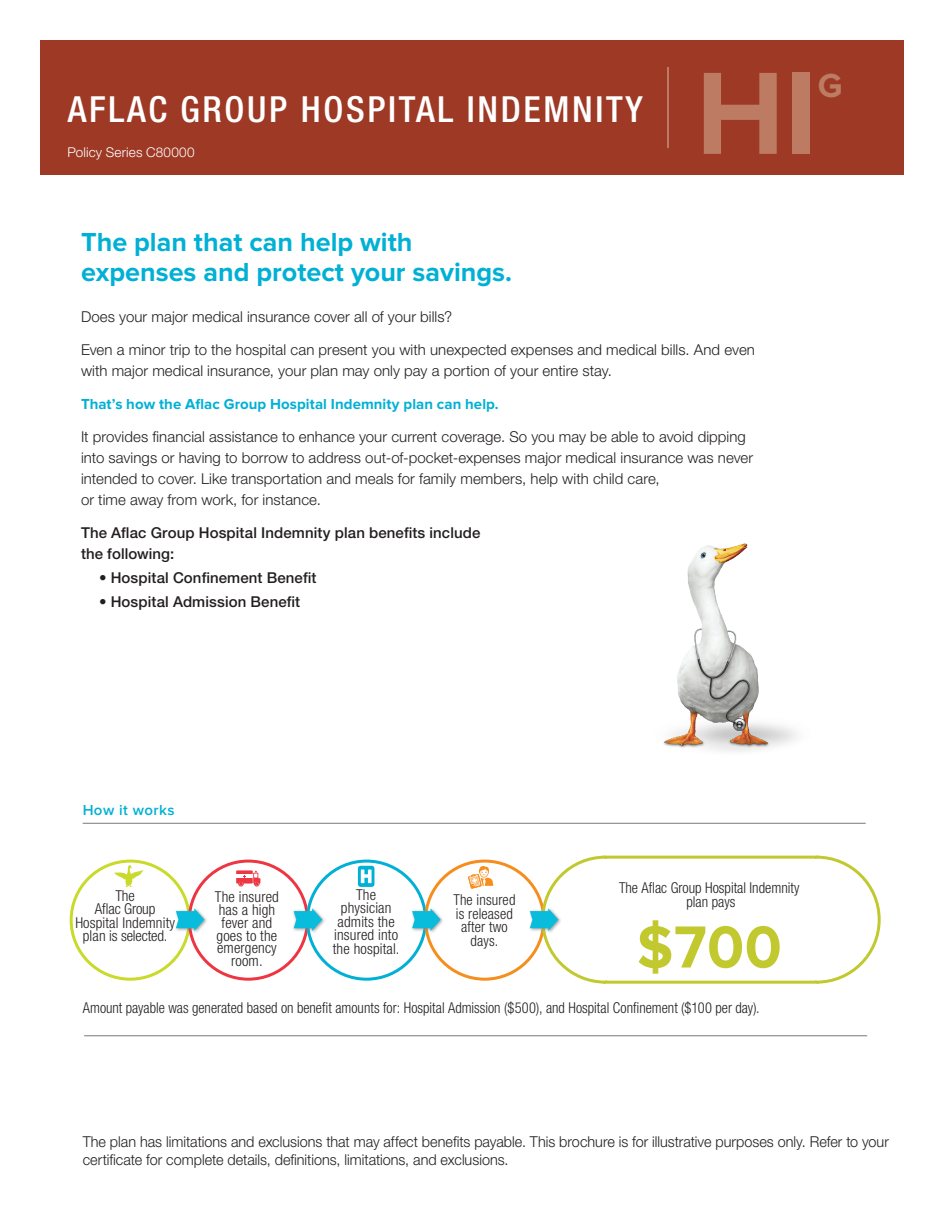
<style>
.page{position:relative;width:945px;height:1215px;background:#fff}
.page>*{position:absolute;margin:0;border:0;box-sizing:border-box;transform-origin:0 0}
.t1{font:700 121.5px "Proxima Nova";color:#bc7b62}
.t2{font:700 61.5px "Proxima Nova";color:#c1c92f}
.t3{font:500 condensed 36px "Helvetica Neue LTCE";letter-spacing:.075em;color:#fff}
.t4{font:700 34.5px "Proxima Nova";color:#bc7b62}
.t5{font:700 27px/30px "Proxima Nova";color:#00b0d5}
.t6{font:300 15px/21px "Helvetica Neue CELT";letter-spacing:.005em;color:#231f20}
.t7{font:300 condensed 15px/13.5px "Helvetica Neue LTCE";letter-spacing:.01em;color:#231f20;text-align:center}
.t8{font:300 15px/18px "Helvetica Neue CELT";letter-spacing:.005em;color:#231f20;scale:.96 1}
.t9{font:500 15px/21px "Helvetica Neue CELT";letter-spacing:.005em;color:#231f20}
.t10{font:300 condensed 15px "Helvetica Neue LTCE";letter-spacing:.01em;color:#231f20;scale:.96 1}
.t11{font:700 15px "Proxima Nova";letter-spacing:.005em;color:#00b0d5}
.t12{font:600 15px "Proxima Nova";letter-spacing:.03em;color:#00b0d5}
.t13{font:300 13.5px "Helvetica Neue CELT";letter-spacing:.01em;color:#fff}
</style>
<div class="page">
<div style="left:40px;top:40px;width:864px;height:136px;background:#9d3925"></div>
<img style="left:663px;top:543px;width:134px;height:209px">
<hr style="left:667px;top:68px;width:1px;height:80px;background:#bc7b62">
<hr style="left:83px;top:823px;width:783px;height:1px;background:#86878a">
<hr style="left:84px;top:1035px;width:783px;height:1px;background:#86878a">
<div style="left:70px;top:860px;width:121px;height:121px;border:3px solid #c9da2b;border-radius:50%"></div>
<div style="left:174px;top:907px;width:34px;height:28px;background:#808285;opacity:.75"></div>
<svg style="left:176px;top:908px;width:28px;height:23px"></svg>
<div style="left:292px;top:907px;width:34px;height:28px;background:#808285;opacity:.75"></div>
<svg style="left:294px;top:908px;width:28px;height:23px"></svg>
<div style="left:411px;top:907px;width:34px;height:28px;background:#808285;opacity:.75"></div>
<svg style="left:412px;top:908px;width:29px;height:23px"></svg>
<div style="left:528px;top:907px;width:34px;height:28px;background:#808285;opacity:.75"></div>
<svg style="left:530px;top:855px;width:351px;height:129px"></svg>
<svg style="left:114px;top:865px;width:29px;height:22px"></svg>
<svg style="left:236px;top:870px;width:17px;height:14px"></svg>
<svg style="left:253px;top:871px;width:7px;height:15px"></svg>
<hr style="left:236px;top:875px;width:17px;height:3px;background:#fff">
<svg style="left:238px;top:875px;width:8px;height:11px"></svg>
<svg style="left:468px;top:866px;width:25px;height:23px"></svg>
<svg style="left:358px;top:866px;width:16px;height:21px"></svg>
<h3 class="t3" style="left:68px;top:88px;width:577px">AFLAC GROUP HOSPITAL INDEMNITY</h3>
<p class="t13" style="left:68px;top:144px;width:129px">Policy Series C80000</p>
<h1 class="t1" style="left:696px;top:43px;width:124px">HI</h1>
<h3 class="t4" style="left:818px;top:66px;width:26px">G</h3>
<h3 class="t5" style="left:81px;top:227px;width:433px">The plan that can help with expenses and protect your savings.</h3>
<p class="t6" style="left:81px;top:306px;width:373px">Does your major medical insurance cover all of your bills?</p>
<p class="t6" style="left:81px;top:339px;width:676px">Even a minor trip to the hospital can present you with unexpected expenses and medical bills. And even with major medical insurance, your plan may only pay a portion of your entire stay.</p>
<p class="t11" style="left:81px;top:395px;width:419px">That’s how the Aflac Group Hospital Indemnity plan can help.</p>
<p class="t6" style="left:81px;top:426px;width:674px">It provides financial assistance to enhance your current coverage. So you may be able to avoid dipping into savings or having to borrow to address out-of-pocket-expenses major medical insurance was never intended to cover. Like transportation and meals for family members, help with child care,<br>or time away from work, for instance.</p>
<p class="t9" style="left:81px;top:522px;width:401px">The Aflac Group Hospital Indemnity plan benefits include the following:</p>
<p class="t9" style="left:99px;top:567px;width:219px">• Hospital Confinement Benefit</p>
<p class="t9" style="left:99px;top:591px;width:203px">• Hospital Admission Benefit</p>
<p class="t12" style="left:83px;top:801px;width:93px">How it works</p>
<p class="t7" style="left:619px;top:881px;width:182px">The Aflac Group Hospital Indemnity plan pays</p>
<h2 class="t2" style="left:637px;top:912px;width:146px">$700</h2>
<p class="t10" style="left:83px;top:999px;width:707px">Amount payable was generated based on benefit amounts for: Hospital Admission ($500), and Hospital Confinement ($100 per day).</p>
<p class="t7" style="left:75px;top:889px;width:101px">The<br>Aflac Group<br>Hospital Indemnity plan is selected.</p>
<p class="t7" style="left:215px;top:890px;width:65px;line-height:12.8px">The insured has a high fever and goes to the emergency room.</p>
<p class="t7" style="left:333px;top:888px;width:68px">The physician admits the insured into the hospital.</p>
<p class="t7" style="left:453px;top:893px;width:64px">The insured is released after two days.</p>
<p class="t8" style="left:83px;top:1132px;width:841px">The plan has limitations and exclusions that may affect benefits payable. This brochure is for illustrative purposes only. Refer to your certificate for complete details, definitions, limitations, and exclusions.</p>
</div>
